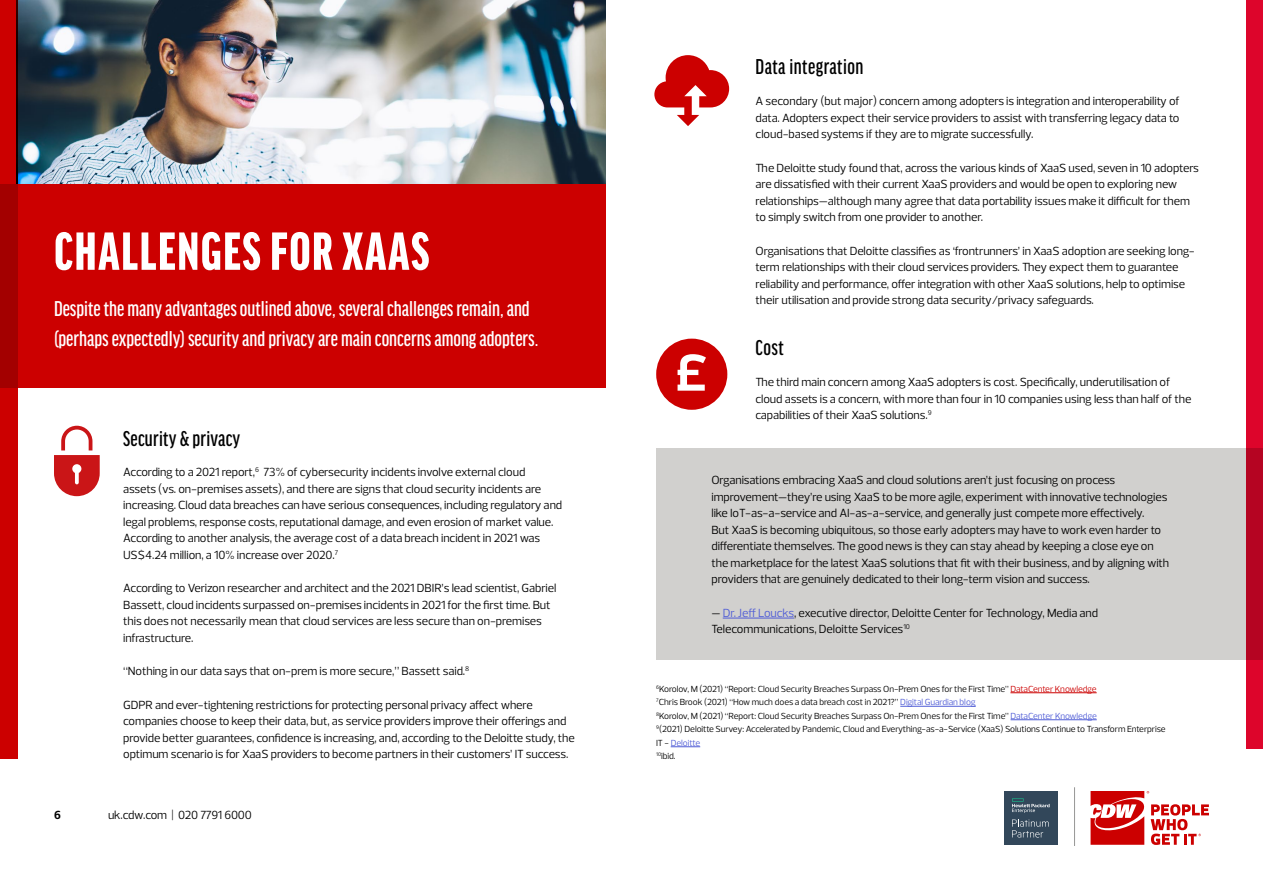
<style>
.page{position:relative;width:1263px;height:893px;background:#fff}
.page>*{position:absolute;margin:0;border:0;box-sizing:border-box;transform-origin:0 0}
.t1{font:900 extra-condensed 57px "Good Headline Pro";letter-spacing:.03em;color:#fff}
.Body_Copy_4c{font:500 extra-condensed 22.8px/30px "Good Headline Pro";color:#fff}
.t2{font:500 extra-condensed 22.8px "Good Headline Pro";letter-spacing:.015em;color:#000}
.Body_Copy_4c-2{font:12px/16.5px "Prelo";letter-spacing:-.01em;color:#000}
.t3{font:700 12px "Prelo";color:#000}
.Body_Copy_4c-3{font:9px/13.5px "Prelo";letter-spacing:-.01em;color:#000}
.s1{color:#4f5cd6}
.s2{color:#c00}
</style>
<div class="page">
<hr style="left:1074px;top:787px;width:1px;height:58px;background:#969695">
<svg style="left:1090px;top:791px;width:119px;height:54px"></svg>
<div style="left:1004px;top:791px;width:54px;height:54px;background:#32475a"></div>
<svg style="left:1012px;top:798px;width:12px;height:1px"></svg>
<svg style="left:1012px;top:799px;width:37px;height:14px"></svg>
<svg style="left:1012px;top:819px;width:37px;height:19px"></svg>
<img style="left:17px;top:0;width:589px;height:184px">
<div style="left:0;top:184px;width:606px;height:203px;background:#c00"></div>
<svg style="left:0;top:0;width:17px;height:759px;background:#be0000"></svg>
<div style="left:656px;top:448px;width:607px;height:211px;background:#d1d0ce"></div>
<hr style="left:723px;top:618px;width:71px;height:1px;background:#4f5cd6">
<svg style="left:1247px;top:0;width:16px;height:748px;background:#d10428"></svg>
<hr style="left:1010px;top:692px;width:87px;height:1px;background:#c00">
<hr style="left:900px;top:706px;width:76px;height:1px;background:#4f5cd6">
<hr style="left:1010px;top:719px;width:87px;height:1px;background:#4f5cd6">
<svg style="left:671px;top:746px;width:29px;height:1px"></svg>
<svg style="left:54px;top:426px;width:46px;height:70px"></svg>
<svg style="left:656px;top:339px;width:71px;height:71px"></svg>
<svg style="left:654px;top:55px;width:75px;height:71px"></svg>
<p class="t1" style="left:54px;top:223px;width:377px">CHALLENGES FOR XAAS</p>
<p class="Body_Copy_4c" style="left:54px;top:293px;width:486px">Despite the many advantages outlined above, several challenges remain, and (perhaps expectedly) security and privacy are main concerns among adopters.</p>
<p class="t2" style="left:123px;top:427px;width:119px">Security &amp; privacy</p>
<p class="Body_Copy_4c-2" style="left:123px;top:464px;width:441px">According to a 2021 report,<sup>6</sup> 73% of cybersecurity incidents involve external cloud<br>assets (vs. on-premises assets), and there are signs that cloud security incidents are increasing. Cloud data breaches can have serious consequences, including regulatory and legal problems, response costs, reputational damage, and even erosion of market value.<br>According to another analysis, the average cost of a data breach incident in 2021 was US$4.24 million, a 10% increase over 2020.<sup>7</sup></p>
<p class="Body_Copy_4c-2" style="left:123px;top:580px;width:435px">According to Verizon researcher and architect and the 2021 DBIR’s lead scientist, Gabriel Bassett, cloud incidents surpassed on-premises incidents in 2021 for the first time. But this does not necessarily mean that cloud services are less secure than on-premises infrastructure.</p>
<p class="Body_Copy_4c-2" style="left:123px;top:663px;width:348px">“Nothing in our data says that on-prem is more secure,” Bassett said.<sup>8</sup></p>
<p class="Body_Copy_4c-2" style="left:123px;top:697px;width:453px">GDPR and ever-tightening restrictions for protecting personal privacy affect where companies choose to keep their data, but, as service providers improve their offerings and provide better guarantees, confidence is increasing, and, according to the Deloitte study, the optimum scenario is for XaaS providers to become partners in their customers’ IT success.</p>
<p class="t3" style="left:54px;top:808px;width:8px">6</p>
<p class="Body_Copy_4c-2" style="left:108px;top:807px;width:145px">uk.cdw.com | 020 7791 6000</p>
<p class="t2" style="left:756px;top:55px;width:109px">Data integration</p>
<p class="Body_Copy_4c-2" style="left:756px;top:93px;width:426px;text-align:justify">A secondary (but major) concern among adopters is integration and interoperability of data. Adopters expect their service providers to assist with transferring legacy data to cloud-based systems if they are to migrate successfully.</p>
<p class="Body_Copy_4c-2" style="left:756px;top:159px;width:445px">The Deloitte study found that, across the various kinds of XaaS used, seven in 10 adopters are dissatisfied with their current XaaS providers and would be open to exploring new relationships—although many agree that data portability issues make it difficult for them to simply switch from one provider to another.</p>
<p class="Body_Copy_4c-2" style="left:756px;top:242px;width:441px">Organisations that Deloitte classifies as ‘frontrunners’ in XaaS adoption are seeking long&shy;term relationships with their cloud services providers. They expect them to guarantee reliability and performance, offer integration with other XaaS solutions, help to optimise their utilisation and provide strong data security/privacy safeguards.</p>
<p class="t2" style="left:755px;top:337px;width:30px">Cost</p>
<p class="Body_Copy_4c-2" style="left:755px;top:374px;width:437px">The third main concern among XaaS adopters is cost. Specifically, underutilisation of cloud assets is a concern, with more than four in 10 companies using less than half of the capabilities of their XaaS solutions.<sup>9</sup></p>
<p class="Body_Copy_4c-2" style="left:711px;top:472px;width:459px">Organisations embracing XaaS and cloud solutions aren’t just focusing on process improvement—they’re using XaaS to be more agile, experiment with innovative technologies like IoT-as-a-service and AI-as-a-service, and generally just compete more effectively.<br>But XaaS is becoming ubiquitous, so those early adopters may have to work even harder to differentiate themselves. The good news is they can stay ahead by keeping a close eye on the marketplace for the latest XaaS solutions that fit with their business, and by aligning with providers that are genuinely dedicated to their long-term vision and success.</p>
<p class="Body_Copy_4c-2" style="left:711px;top:605px;width:388px">— <span class="s1">Dr. Jeff Loucks</span>, executive director, Deloitte Center for Technology, Media and<br>Telecommunications, Deloitte Services<sup>10</sup></p>
<p class="Body_Copy_4c-3" style="left:656px;top:682px;width:511px"><sup>6</sup>Korolov, M (2021) “Report: Cloud Security Breaches Surpass On-Prem Ones for the First Time” <span class="s2">DataCenter Knowledge<br></span><sup>7</sup>Chris Brook (2021) “How much does a data breach cost in 2021?” <span class="s1">Digital Guardian blog<br></span><sup>8</sup>Korolov, M (2021) “Report: Cloud Security Breaches Surpass On-Prem Ones for the First Time” <span class="s1">DataCenter Knowledge<br></span><sup>9</sup>(2021) Deloitte Survey: Accelerated by Pandemic, Cloud and Everything-as-a-Service (XaaS) Solutions Continue to Transform Enterprise IT - <span class="s1">Deloitte<br></span><sup>10</sup>ibid.</p>
</div>
